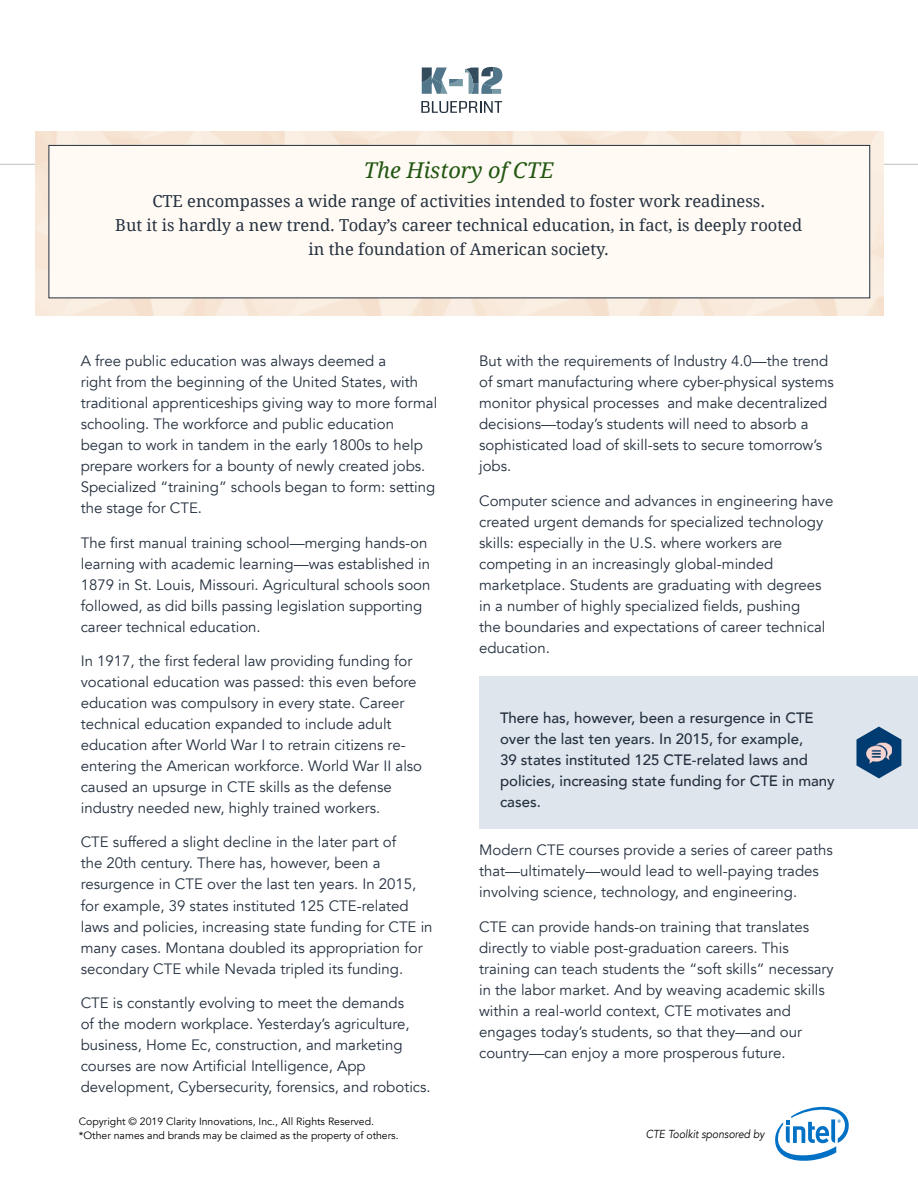
<style>
.page{position:relative;width:918px;height:1188px;background:#fff}
.page>*{position:absolute;margin:0;border:0;box-sizing:border-box;transform-origin:0 0}
.t1{font:italic 21.75px "Droid Serif";color:#215711}
.t2{font:16.5px/24px "Droid Serif";color:#253140;text-align:center}
.t3{font:15px/21px "Avenir";color:#24303f}
.t4{font:500 15px/21px "Avenir";color:#24303f}
.t5{font:italic 11.55px "Avenir";color:#000;scale:.9 1}
.t6{font:10.5px/13.5px "Avenir";color:#000}
</style>
<div class="page">
<hr style="left:0;top:164px;width:918px;height:1px;background:#bcbec0">
<svg style="left:775px;top:1106px;width:74px;height:55px"></svg>
<img style="left:35px;top:131px;width:848px;height:184px">
<div style="left:49px;top:145px;width:821px;height:153px;background:#fffaf4;border:1px solid #24303f"></div>
<svg style="left:422px;top:67px;width:80px;height:27px"></svg>
<svg style="left:421px;top:101px;width:81px;height:12px"></svg>
<div style="left:479px;top:676px;width:439px;height:153px;background:#dee5ec"></div>
<svg style="left:856px;top:727px;width:45px;height:51px"></svg>
<img style="left:866px;top:743px;width:26px;height:20px">
<h1 class="t1" style="left:364px;top:158px;width:192px">The History of CTE</h1>
<p class="t2" style="left:115px;top:189px;width:688px">CTE encompasses a wide range of activities intended to foster work readiness.<br>But it is hardly a new trend. Today’s career technical education, in fact, is deeply rooted in the foundation of American society.</p>
<p class="t3" style="left:81px;top:351px;width:358px">A free public education was always deemed a<br>right from the beginning of the United States, with traditional apprenticeships giving way to more formal schooling. The workforce and public education began to work in tandem in the early 1800s to help prepare workers for a bounty of newly created jobs.<br>Specialized “training” schools began to form: setting the stage for CTE.</p>
<p class="t3" style="left:81px;top:532px;width:351px">The first manual training school—merging hands-on learning with academic learning—was established in 1879 in St. Louis, Missouri. Agricultural schools soon followed, as did bills passing legislation supporting career technical education.</p>
<p class="t3" style="left:81px;top:651px;width:343px">In 1917, the first federal law providing funding for vocational education was passed: this even before education was compulsory in every state. Career technical education expanded to include adult education after World War I to retrain citizens re&shy;entering the American workforce. World War II also caused an upsurge in CTE skills as the defense industry needed new, highly trained workers.</p>
<p class="t3" style="left:81px;top:832px;width:353px">CTE suffered a slight decline in the later part of<br>the 20th century. There has, however, been a resurgence in CTE over the last ten years. In 2015, for example, 39 states instituted 125 CTE-related laws and policies, increasing state funding for CTE in many cases. Montana doubled its appropriation for secondary CTE while Nevada tripled its funding.</p>
<p class="t3" style="left:81px;top:993px;width:352px">CTE is constantly evolving to meet the demands<br>of the modern workplace. Yesterday’s agriculture, business, Home Ec, construction, and marketing courses are now Artificial Intelligence, App development, Cybersecurity, forensics, and robotics.</p>
<p class="t3" style="left:479px;top:351px;width:356px">But with the requirements of Industry 4.0—the trend of smart manufacturing where cyber-physical systems monitor physical processes and make decentralized decisions—today’s students will need to absorb a sophisticated load of skill-sets to secure tomorrow’s jobs.</p>
<p class="t3" style="left:479px;top:490px;width:356px">Computer science and advances in engineering have created urgent demands for specialized technology skills: especially in the U.S. where workers are competing in an increasingly global-minded marketplace. Students are graduating with degrees in a number of highly specialized fields, pushing<br>the boundaries and expectations of career technical education.</p>
<p class="t4" style="left:500px;top:706px;width:336px">There has, however, been a resurgence in CTE over the last ten years. In 2015, for example,<br>39 states instituted 125 CTE-related laws and policies, increasing state funding for CTE in many cases.</p>
<p class="t3" style="left:479px;top:840px;width:355px">Modern CTE courses provide a series of career paths that—ultimately—would lead to well-paying trades involving science, technology, and engineering.</p>
<p class="t3" style="left:479px;top:916px;width:356px">CTE can provide hands-on training that translates directly to viable post-graduation careers. This training can teach students the “soft skills” necessary in the labor market. And by weaving academic skills within a real-world context, CTE motivates and engages today’s students, so that they—and our country—can enjoy a more prosperous future.</p>
<p class="t6" style="left:79px;top:1115px;width:321px">Copyright © 2019 Clarity Innovations, Inc., All Rights Reserved. *Other names and brands may be claimed as the property of others.</p>
<p class="t5" style="left:646px;top:1127px;width:133px">CTE Toolkit sponsored by</p>
</div>
